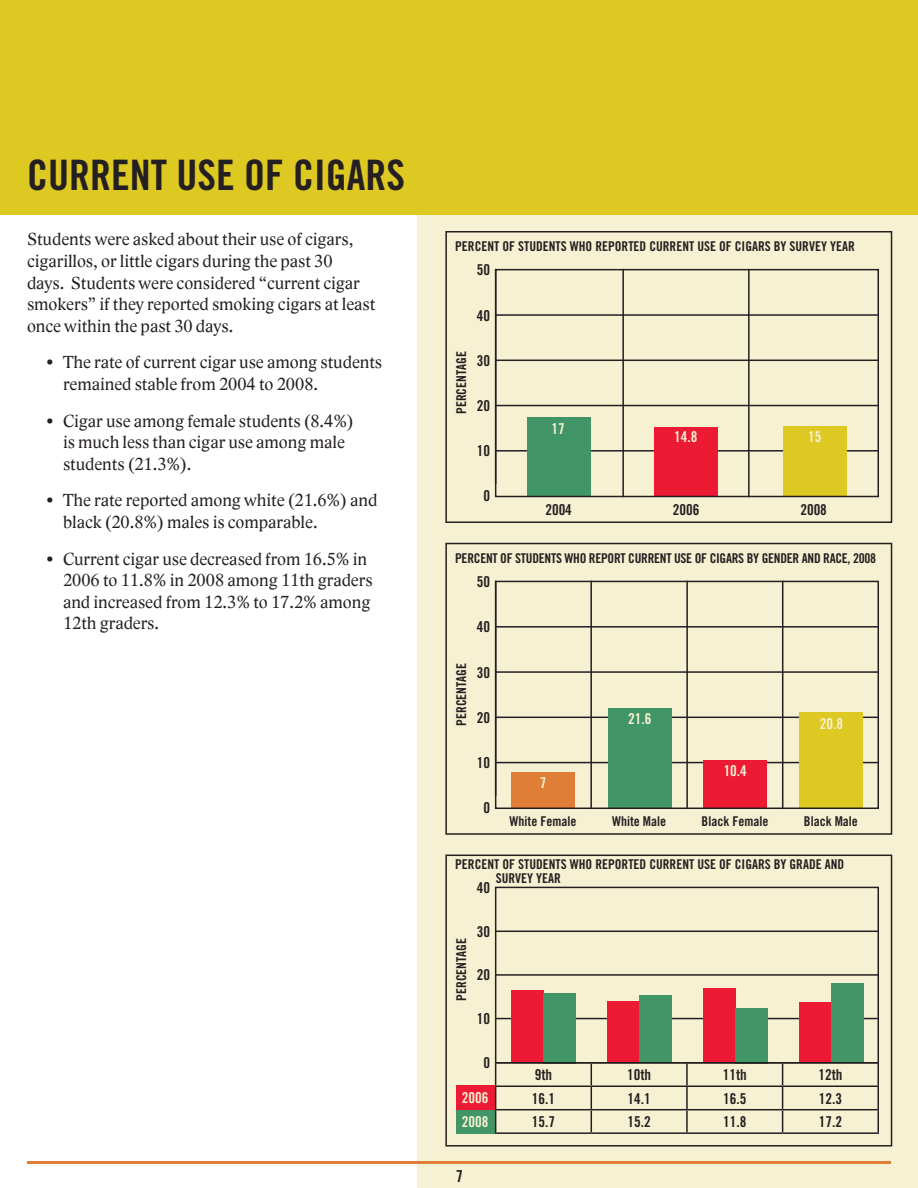
<style>
.page{position:relative;width:918px;height:1188px;background:#fff}
.page>*{position:absolute;margin:0;border:0;box-sizing:border-box;transform-origin:0 0}
.t1{font:42px "Trade Gothic Bold Cond Twenty";color:#241f20}
.t2{font:18px/21.6px "Lido STF";color:#241f20}
.t3{font:16.5px "Trade Gothic Bold Cond Twenty";color:#241f20}
.t4{font:15px "Trade Gothic Bold Cond Twenty";color:#241f20}
.t5{font:15px/23.9px "Trade Gothic Bold Cond Twenty";color:#f6f1d2}
.t6{font:13.5px/13.5px "Trade Gothic Bold Cond Twenty";color:#241f20}
.t7{font:13.5px "Trade Gothic Bold Cond Twenty";letter-spacing:-.02em;color:#241f20}
</style>
<div class="page">
<div style="left:418px;top:1px;width:500px;height:1187px;background:#f6f1d2"></div>
<div style="left:0;top:0;width:918px;height:215px;background:#dec822"></div>
<div style="left:445px;top:231px;width:447px;height:292px;border:2px solid #241f20"></div>
<hr style="left:748px;top:269px;width:2px;height:228px;background:#231f20">
<hr style="left:622px;top:269px;width:2px;height:228px;background:#241f20">
<hr style="left:495px;top:314px;width:384px;height:2px;background:#241f20">
<hr style="left:495px;top:360px;width:384px;height:1px;background:#241f20">
<hr style="left:495px;top:405px;width:384px;height:1px;background:#241f20">
<hr style="left:495px;top:450px;width:384px;height:2px;background:#241f20">
<div style="left:527px;top:417px;width:63px;height:79px;background:#429566"></div>
<div style="left:654px;top:427px;width:64px;height:69px;background:#ed1a33"></div>
<div style="left:783px;top:426px;width:63px;height:70px;background:#dec822"></div>
<div style="left:495px;top:269px;width:384px;height:228px;border:2px solid #241f20"></div>
<div style="left:445px;top:543px;width:447px;height:292px;border:2px solid #241f20"></div>
<hr style="left:686px;top:581px;width:2px;height:228px;background:#231f20">
<hr style="left:782px;top:581px;width:1px;height:228px;background:#231f20">
<hr style="left:590px;top:581px;width:2px;height:228px;background:#241f20">
<hr style="left:495px;top:626px;width:384px;height:2px;background:#241f20">
<hr style="left:495px;top:671px;width:384px;height:2px;background:#241f20">
<hr style="left:495px;top:717px;width:384px;height:1px;background:#241f20">
<hr style="left:495px;top:762px;width:384px;height:1px;background:#241f20">
<div style="left:512px;top:772px;width:63px;height:36px;background:#e07e37"></div>
<div style="left:608px;top:708px;width:64px;height:100px;background:#429566"></div>
<div style="left:704px;top:760px;width:63px;height:48px;background:#ed1a33"></div>
<div style="left:800px;top:712px;width:63px;height:96px;background:#dec822"></div>
<div style="left:495px;top:581px;width:384px;height:228px;border:2px solid #241f20"></div>
<div style="left:445px;top:855px;width:447px;height:292px;border:2px solid #241f20"></div>
<hr style="left:495px;top:931px;width:384px;height:1px;background:#241f20">
<hr style="left:495px;top:974px;width:384px;height:2px;background:#241f20">
<hr style="left:495px;top:1018px;width:384px;height:1px;background:#241f20">
<div style="left:511px;top:990px;width:32px;height:73px;background:#ed1a33"></div>
<div style="left:543px;top:993px;width:33px;height:70px;background:#429566"></div>
<div style="left:607px;top:1001px;width:32px;height:62px;background:#ed1a33"></div>
<div style="left:639px;top:995px;width:33px;height:68px;background:#429566"></div>
<div style="left:703px;top:989px;width:32px;height:74px;background:#ed1a33"></div>
<div style="left:735px;top:1008px;width:33px;height:55px;background:#429566"></div>
<div style="left:799px;top:1002px;width:32px;height:61px;background:#ed1a33"></div>
<div style="left:831px;top:983px;width:33px;height:80px;background:#429566"></div>
<div style="left:495px;top:887px;width:384px;height:177px;border:2px solid #241f20"></div>
<div style="left:456px;top:1109px;width:40px;height:25px;background:#429566"></div>
<div style="left:456px;top:1086px;width:40px;height:24px;background:#ed1a33"></div>
<hr style="left:495px;top:1062px;width:96px;height:2px;background:#231f20">
<hr style="left:591px;top:1062px;width:96px;height:2px;background:#231f20">
<hr style="left:687px;top:1062px;width:96px;height:2px;background:#231f20">
<hr style="left:686px;top:1064px;width:2px;height:22px;background:#231f20">
<hr style="left:783px;top:1062px;width:96px;height:2px;background:#231f20">
<hr style="left:495px;top:1086px;width:96px;height:1px;background:#231f20">
<hr style="left:591px;top:1086px;width:96px;height:1px;background:#231f20">
<hr style="left:687px;top:1086px;width:96px;height:1px;background:#231f20">
<hr style="left:686px;top:1087px;width:2px;height:22px;background:#231f20">
<hr style="left:783px;top:1086px;width:96px;height:1px;background:#231f20">
<hr style="left:495px;top:1109px;width:96px;height:1px;background:#231f20">
<svg style="left:495px;top:1064px;width:1px;height:68px"></svg>
<hr style="left:591px;top:1109px;width:96px;height:1px;background:#231f20">
<svg style="left:591px;top:1064px;width:1px;height:68px"></svg>
<hr style="left:687px;top:1109px;width:96px;height:1px;background:#231f20">
<hr style="left:686px;top:1110px;width:2px;height:22px;background:#231f20">
<hr style="left:783px;top:1109px;width:96px;height:1px;background:#231f20">
<svg style="left:782px;top:1064px;width:1px;height:68px"></svg>
<svg style="left:878px;top:1064px;width:1px;height:68px"></svg>
<hr style="left:495px;top:1132px;width:96px;height:2px;background:#231f20">
<hr style="left:591px;top:1132px;width:96px;height:2px;background:#231f20">
<hr style="left:687px;top:1132px;width:96px;height:2px;background:#231f20">
<hr style="left:783px;top:1132px;width:96px;height:2px;background:#231f20">
<hr style="left:27px;top:1161px;width:864px;height:3px;background:#e07e37">
<h1 class="t1" style="left:27px;top:150px;width:377px">CURRENT USE OF CIGARS</h1>
<p class="t2" style="left:27px;top:229px;width:350px">Students were asked about their use of cigars, cigarillos, or little cigars during the past 30<br>days. Students were considered “current cigar smokers” if they reported smoking cigars at least once within the past 30 days.</p>
<p class="t2" style="left:63px;top:352px;width:321px;text-indent:-17px">• The rate of current cigar use among students remained stable from 2004 to 2008.</p>
<p class="t2" style="left:63px;top:410px;width:292px;text-indent:-17px">• Cigar use among female students (8.4%) is much less than cigar use among male students (21.3%).</p>
<p class="t2" style="left:63px;top:490px;width:316px;text-indent:-17px">• The rate reported among white (21.6%) and black (20.8%) males is comparable.</p>
<p class="t2" style="left:63px;top:548px;width:311px;text-indent:-17px">• Current cigar use decreased from 16.5% in 2006 to 11.8% in 2008 among 11th graders and increased from 12.3% to 17.2% among 12th graders.</p>
<p class="t6" style="left:455px;top:240px;width:401px">PERCENT OF STUDENTS WHO REPORTED CURRENT USE OF CIGARS BY SURVEY YEAR</p>
<p class="t6" style="left:455px;top:414px;width:64px;rotate:-90deg">PERCENTAGE</p>
<p class="t4" style="left:477px;top:261px;width:15px">50</p>
<p class="t4" style="left:477px;top:306px;width:15px">40</p>
<p class="t4" style="left:477px;top:351px;width:15px">30</p>
<p class="t4" style="left:477px;top:396px;width:15px">20</p>
<p class="t4" style="left:477px;top:442px;width:15px">10</p>
<p class="t4" style="left:483px;top:487px;width:8px">0</p>
<p class="t5" style="left:552px;top:416px;width:15px">17</p>
<p class="t5" style="left:674px;top:425px;width:25px">14.8</p>
<p class="t5" style="left:808px;top:425px;width:15px">15</p>
<p class="t4" style="left:545px;top:501px;width:28px">2004</p>
<p class="t4" style="left:673px;top:501px;width:28px">2006</p>
<p class="t4" style="left:800px;top:501px;width:28px">2008</p>
<p class="t7" style="left:455px;top:550px;width:423px">PERCENT OF STUDENTS WHO REPORT CURRENT USE OF CIGARS BY GENDER AND RACE, 2008</p>
<p class="t6" style="left:455px;top:726px;width:64px;rotate:-90deg">PERCENTAGE</p>
<p class="t4" style="left:477px;top:573px;width:15px">50</p>
<p class="t4" style="left:477px;top:618px;width:15px">40</p>
<p class="t4" style="left:477px;top:663px;width:15px">30</p>
<p class="t4" style="left:477px;top:708px;width:15px">20</p>
<p class="t4" style="left:477px;top:753px;width:15px">10</p>
<p class="t4" style="left:483px;top:799px;width:8px">0</p>
<p class="t5" style="left:540px;top:771px;width:8px">7</p>
<p class="t5" style="left:628px;top:706px;width:25px">21.6</p>
<p class="t5" style="left:724px;top:758px;width:25px">10.4</p>
<p class="t5" style="left:820px;top:711px;width:25px">20.8</p>
<p class="t6" style="left:510px;top:814px;width:68px">WHITE FEMALE</p>
<p class="t6" style="left:612px;top:814px;width:55px">WHITE MALE</p>
<p class="t6" style="left:702px;top:814px;width:68px">BLACK FEMALE</p>
<p class="t6" style="left:804px;top:814px;width:55px">BLACK MALE</p>
<p class="t6" style="left:455px;top:858px;width:391px">PERCENT OF STUDENTS WHO REPORTED CURRENT USE OF CIGARS BY GRADE AND<br>S</p>
<p class="t6" style="left:502px;top:871px;width:61px">URVEY YEAR</p>
<p class="t4" style="left:477px;top:879px;width:15px">40</p>
<p class="t4" style="left:477px;top:922px;width:15px">30</p>
<p class="t4" style="left:477px;top:966px;width:15px">20</p>
<p class="t4" style="left:477px;top:1010px;width:15px">10</p>
<p class="t4" style="left:483px;top:1053px;width:8px">0</p>
<p class="t6" style="left:455px;top:1001px;width:64px;rotate:-90deg">PERCENTAGE</p>
<p class="t4" style="left:535px;top:1066px;width:19px">9TH</p>
<p class="t4" style="left:627px;top:1066px;width:26px">10TH</p>
<p class="t4" style="left:723px;top:1066px;width:26px">11TH</p>
<p class="t4" style="left:818px;top:1066px;width:26px">12TH</p>
<p class="t4" style="left:532px;top:1089px;width:25px">16.1</p>
<p class="t4" style="left:627px;top:1089px;width:25px">14.1</p>
<p class="t4" style="left:723px;top:1089px;width:25px">16.5</p>
<p class="t4" style="left:819px;top:1089px;width:25px">12.3</p>
<p class="t4" style="left:532px;top:1113px;width:25px">15.7</p>
<p class="t4" style="left:628px;top:1113px;width:25px">15.2</p>
<p class="t4" style="left:723px;top:1113px;width:25px">11.8</p>
<p class="t4" style="left:819px;top:1113px;width:25px">17.2</p>
<p class="t5" style="left:462px;top:1086px;width:28px">2006<br>2008</p>
<p class="t3" style="left:456px;top:1166px;width:9px">7</p>
</div>
